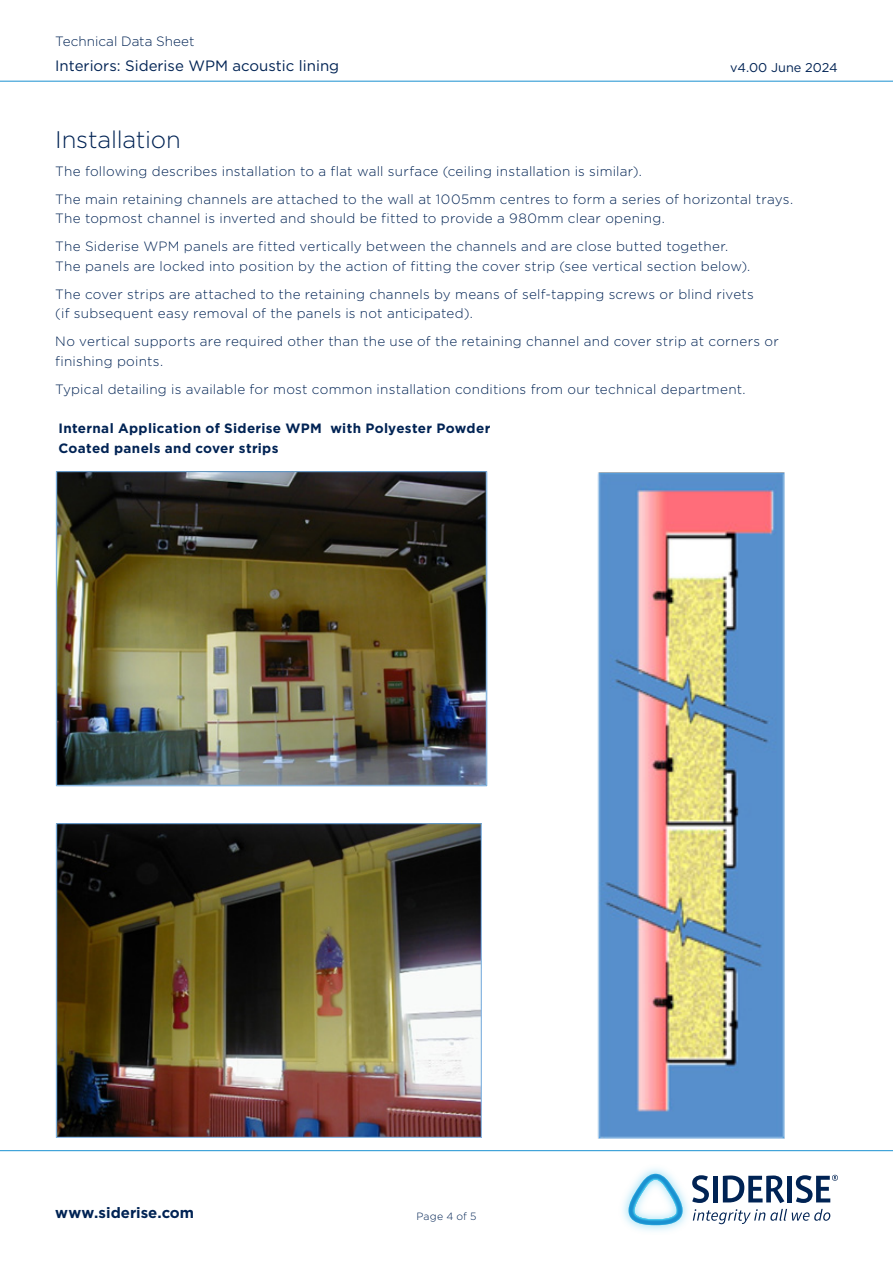
<style>
.page{position:relative;width:893px;height:1263px;background:#fff}
.page>*{position:absolute;margin:0;border:0;box-sizing:border-box;transform-origin:0 0}
.t1{font:300 24px "Gotham HTF";letter-spacing:-.01em;color:#002354}
.t2{font:15px "Gotham HTF";color:#002354}
.t3{font:700 15px "Gotham";color:#002354}
.t4{font:300 13.5px/19.5px "Gotham HTF";letter-spacing:.02em;color:#002354}
.t5{font:700 13.5px/19.5px "Gotham HTF";letter-spacing:.025em;color:#002354}
.t6{font:300 13.5px "Gotham HTF";color:#002354}
.t7{font:12.75px "Gotham HTF";color:#002354}
.t8{font:300 10.5px "Gotham HTF";letter-spacing:.02em;color:#002354}
</style>
<div class="page">
<svg style="left:696px;top:1175px;width:13px;height:28px"></svg>
<hr style="left:713px;top:1176px;width:4px;height:26px;background:#002354">
<svg style="left:723px;top:1175px;width:61px;height:28px"></svg>
<div style="left:787px;top:1176px;width:5px;height:26px;background:#002354"></div>
<svg style="left:796px;top:1175px;width:42px;height:28px"></svg>
<svg style="left:696px;top:1209px;width:134px;height:15px"></svg>
<img style="left:623px;top:1168px;width:73px;height:63px">
<svg style="left:628px;top:1174px;width:55px;height:51px"></svg>
<hr style="left:0;top:81px;width:893px;height:1px;background:#1a91d1">
<hr style="left:0;top:1150px;width:893px;height:1px;background:#1a91d1">
<img style="left:597px;top:472px;width:188px;height:666px">
<img style="left:56px;top:471px;width:431px;height:315px">
<img style="left:56px;top:823px;width:426px;height:315px">
<p class="t6" style="left:55px;top:34px;width:141px">Technical Data Sheet</p>
<h1 class="t2" style="left:55px;top:57px;width:285px">Interiors: Siderise WPM acoustic lining</h1>
<p class="t7" style="left:730px;top:61px;width:109px">v4.00 June 2024</p>
<p class="t1" style="left:55px;top:126px;width:127px">Installation</p>
<p class="t4" style="left:55px;top:161px;width:588px">The following describes installation to a flat wall surface (ceiling installation is similar).</p>
<p class="t4" style="left:55px;top:189px;width:739px">The main retaining channels are attached to the wall at 1005mm centres to form a series of horizontal trays.<br>The topmost channel is inverted and should be fitted to provide a 980mm clear opening.</p>
<p class="t4" style="left:55px;top:237px;width:697px">The Siderise WPM panels are fitted vertically between the channels and are close butted together.<br>The panels are locked into position by the action of fitting the cover strip (see vertical section below).</p>
<p class="t4" style="left:55px;top:284px;width:700px">The cover strips are attached to the retaining channels by means of self-tapping screws or blind rivets (if subsequent easy removal of the panels is not anticipated).</p>
<p class="t4" style="left:55px;top:332px;width:725px">No vertical supports are required other than the use of the retaining channel and cover strip at corners or finishing points.</p>
<p class="t4" style="left:55px;top:379px;width:692px">Typical detailing is available for most common installation conditions from our technical department.</p>
<p class="t5" style="left:58px;top:418px;width:433px">Internal Application of Siderise WPM with Polyester Powder<br>Coated panels and cover strips</p>
<p class="t3" style="left:55px;top:1203px;width:140px">www.siderise.com</p>
<p class="t8" style="left:416px;top:1211px;width:62px">Page 4 of 5</p>
</div>
